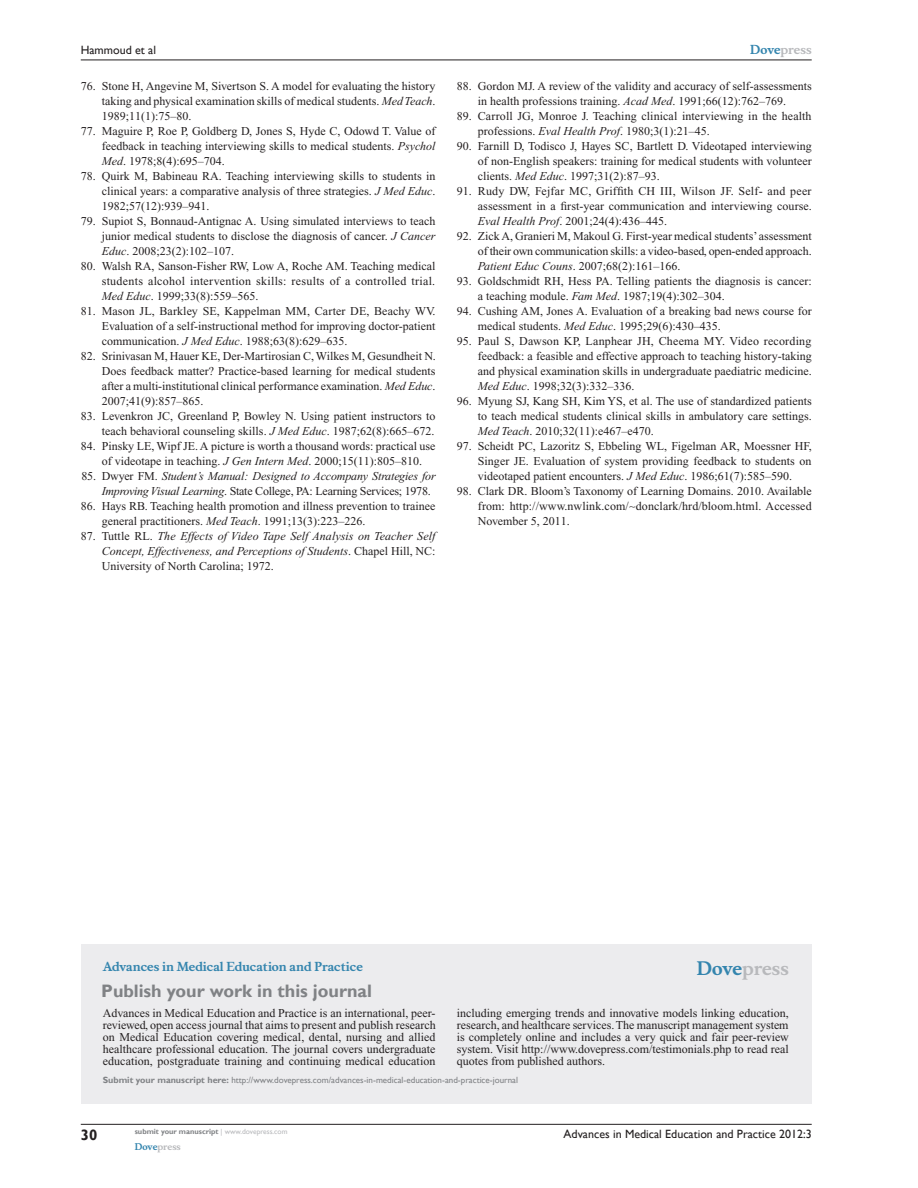
<style>
.page{position:relative;width:918px;height:1188px;background:#fff}
.page>*{position:absolute;margin:0;border:0;box-sizing:border-box;transform-origin:0 0}
.t1{font:700 18px "Gill Sans";color:#808285}
.t2{font:700 18px "Musee";color:#b8b9bc}
.t3{font:700 15px "Gill Sans";color:#231f20}
.t4{font:12px/15px "Times New Roman";color:#231f20;text-align:justify}
.t5{font:italic 12px/15px "Times New Roman";letter-spacing:-.015em;color:#231f20}
.t6{font:12px "Gill Sans";color:#231f20}
.t7{font:700 12px "Musee";color:#3485ae}
.t8{font:700 12px "Musee";color:#b8b9bc}
.t9{font:9px "Gill Sans";color:#808285}
.t10{font:700 9px "Musee";color:#b8b9bc}
.t11{font:700 7.5px "Gill Sans";color:#808285}
.s1{font-style:italic}
.s2{font-style:normal}
.s3{color:#3485ae}
.s4{font-weight:700}
.s5{font-weight:400;color:#b8b9bc}
</style>
<div class="page">
<div style="left:81px;top:944px;width:731px;height:159px;background:#ececee"></div>
<hr style="left:81px;top:1124px;width:731px;height:1px;background:#231f20">
<hr style="left:81px;top:60px;width:731px;height:1px;background:#231f20">
<p class="t6" style="left:81px;top:43px;width:77px">Hammoud et al</p>
<p class="t4" style="left:102px;top:79px;width:335px;text-indent:-21px">76. Stone H, Angevine M, Sivertson S. A model for evaluating the history taking and physical examination skills of medical students. <span class="s1">Med Teach</span>.<br>1989;11(1):75–80.</p>
<p class="t4" style="left:102px;top:124px;width:335px;text-indent:-21px">77. Maguire P, Roe P, Goldberg D, Jones S, Hyde C, Odowd T. Value of feedback in teaching interviewing skills to medical students. <span class="s1">Psychol Med</span>. 1978;8(4):695–704.</p>
<p class="t4" style="left:102px;top:169px;width:335px;text-indent:-21px">78. Quirk M, Babineau RA. Teaching interviewing skills to students in clinical years: a comparative analysis of three strategies. <span class="s1">J Med Educ</span>.<br>1982;57(12):939–941.</p>
<p class="t4" style="left:102px;top:214px;width:335px;text-indent:-21px">79. Supiot S, Bonnaud-Antignac A. Using simulated interviews to teach junior medical students to disclose the diagnosis of cancer. <span class="s1">J Cancer Educ</span>. 2008;23(2):102–107.</p>
<p class="t4" style="left:102px;top:259px;width:335px;text-indent:-21px">80. Walsh RA, Sanson-Fisher RW, Low A, Roche AM. Teaching medical students alcohol intervention skills: results of a controlled trial.<br><span class="s1">Med Educ</span>. 1999;33(8):559–565.</p>
<p class="t4" style="left:102px;top:304px;width:335px;text-indent:-21px">81. Mason JL, Barkley SE, Kappelman MM, Carter DE, Beachy WV.<br>Evaluation of a self-instructional method for improving doctor-patient communication. <span class="s1">J Med Educ</span>. 1988;63(8):629–635.</p>
<p class="t4" style="left:102px;top:349px;width:335px;text-indent:-21px">82. Srinivasan M, Hauer KE, Der-Martirosian C, Wilkes M, Gesundheit N.<br>Does feedback matter? Practice-based learning for medical students after a multi-institutional clinical performance examination. <span class="s1">Med Educ</span>.<br>2007;41(9):857–865.</p>
<p class="t4" style="left:81px;top:409px;width:356px;text-align:right">83. Levenkron JC, Greenland P, Bowley N. Using patient instructors to teach behavioral counseling skills. <span class="s1">J Med Educ</span>. 1987;62(8):665–672.</p>
<p class="t4" style="left:102px;top:439px;width:335px;text-indent:-21px">84. Pinsky LE, Wipf JE. A picture is worth a thousand words: practical use of videotape in teaching. <span class="s1">J Gen Intern Med</span>. 2000;15(11):805–810.</p>
<p class="t5" style="left:102px;top:469px;width:335px;text-indent:-20px"><span class="s2">85. Dwyer FM.</span> Student’s Manual: Designed to Accompany Strategies for<br>Improving Visual Learning<span class="s2">. State College, PA: Learning Services; 1978.</span></p>
<p class="t4" style="left:102px;top:499px;width:335px;text-indent:-21px">86. Hays RB. Teaching health promotion and illness prevention to trainee general practitioners. <span class="s1">Med Teach</span>. 1991;13(3):223–226.</p>
<p class="t5" style="left:102px;top:529px;width:335px;text-align:justify;text-indent:-21px"><span class="s2">87. Tuttle RL.</span> The Effects of Video Tape Self Analysis on Teacher Self Concept, Effectiveness, and Perceptions of Students<span class="s2">. Chapel Hill, NC:<br>University of North Carolina; 1972.</span></p>
<p class="t8" style="left:750px;top:43px;width:63px"><span class="s3">Dove</span>press</p>
<p class="t4" style="left:457px;top:79px;width:356px;text-align:center">88. Gordon MJ. A review of the validity and accuracy of self-assessments in health professions training. <span class="s1">Acad Med</span>. 1991;66(12):762–769.</p>
<p class="t4" style="left:478px;top:109px;width:335px;text-indent:-21px">89. Carroll JG, Monroe J. Teaching clinical interviewing in the health professions. <span class="s1">Eval Health Prof</span>. 1980;3(1):21–45.</p>
<p class="t4" style="left:478px;top:139px;width:335px;text-indent:-21px">90. Farnill D, Todisco J, Hayes SC, Bartlett D. Videotaped interviewing of non-English speakers: training for medical students with volunteer clients. <span class="s1">Med Educ</span>. 1997;31(2):87–93.</p>
<p class="t4" style="left:478px;top:184px;width:336px;text-indent:-21px">91. Rudy DW, Fejfar MC, Griffith CH III, Wilson JF. Self- and peer assessment in a first-year communication and interviewing course.<br><span class="s1">Eval Health Prof</span>. 2001;24(4):436–445.</p>
<p class="t4" style="left:478px;top:229px;width:336px;text-indent:-21px">92. Zick A, Granieri M, Makoul G. First-year medical students’ assessment of their own communication skills: a video-based, open-ended approach.<br><span class="s1">Patient Educ Couns</span>. 2007;68(2):161–166.</p>
<p class="t4" style="left:478px;top:274px;width:335px;text-indent:-21px">93. Goldschmidt RH, Hess PA. Telling patients the diagnosis is cancer: a teaching module. <span class="s1">Fam Med</span>. 1987;19(4):302–304.</p>
<p class="t4" style="left:478px;top:304px;width:335px;text-indent:-21px">94. Cushing AM, Jones A. Evaluation of a breaking bad news course for medical students. <span class="s1">Med Educ</span>. 1995;29(6):430–435.</p>
<p class="t4" style="left:478px;top:334px;width:335px;text-indent:-21px">95. Paul S, Dawson KP, Lanphear JH, Cheema MY. Video recording feedback: a feasible and effective approach to teaching history-taking and physical examination skills in undergraduate paediatric medicine.<br><span class="s1">Med Educ</span>. 1998;32(3):332–336.</p>
<p class="t4" style="left:478px;top:394px;width:335px;text-indent:-21px">96. Myung SJ, Kang SH, Kim YS, et al. The use of standardized patients to teach medical students clinical skills in ambulatory care settings.<br><span class="s1">Med Teach</span>. 2010;32(11):e467–e470.</p>
<p class="t4" style="left:478px;top:439px;width:335px;text-indent:-21px">97. Scheidt PC, Lazoritz S, Ebbeling WL, Figelman AR, Moessner HF, Singer JE. Evaluation of system providing feedback to students on videotaped patient encounters. <span class="s1">J Med Educ</span>. 1986;61(7):585–590.</p>
<p class="t4" style="left:478px;top:484px;width:335px;text-indent:-21px">98. Clark DR. Bloom’s Taxonomy of Learning Domains. 2010. Available from: http://www.nwlink.com/∼donclark/hrd/bloom.html. Accessed November 5, 2011.</p>
<p class="t7" style="left:103px;top:959px;width:262px">Advances in Medical Education and Practice</p>
<h1 class="t1" style="left:101px;top:980px;width:272px">Publish your work in this journal</h1>
<h1 class="t2" style="left:697px;top:958px;width:94px"><span class="s3">Dove</span>press</h1>
<p class="t4" style="left:103px;top:1007px;width:334px;line-height:12px">Advances in Medical Education and Practice is an international, peer&shy;reviewed, open access journal that aims to present and publish research on Medical Education covering medical, dental, nursing and allied healthcare professional education. The journal covers undergraduate education, postgraduate training and continuing medical education</p>
<p class="t4" style="left:457px;top:1007px;width:333px;line-height:12px">including emerging trends and innovative models linking education, research, and healthcare services. The manuscript management system is completely online and includes a very quick and fair peer-review system. Visit http://www.dovepress.com/testimonials.php to read real quotes from published authors.</p>
<p class="t9" style="left:103px;top:1075px;width:417px"><span class="s4">Submit your manuscript here:</span> http://www.dovepress.com/advances-in-medical-education-and-practice-journal</p>
<p class="t3" style="left:81px;top:1126px;width:18px">30</p>
<p class="t11" style="left:135px;top:1127px;width:154px">submit your manuscript <span class="s5">| www.dovepress.com</span></p>
<p class="t10" style="left:135px;top:1141px;width:48px"><span class="s3">Dove</span>press</p>
<p class="t6" style="left:564px;top:1127px;width:250px">Advances in Medical Education and Practice 2012:3</p>
</div>
